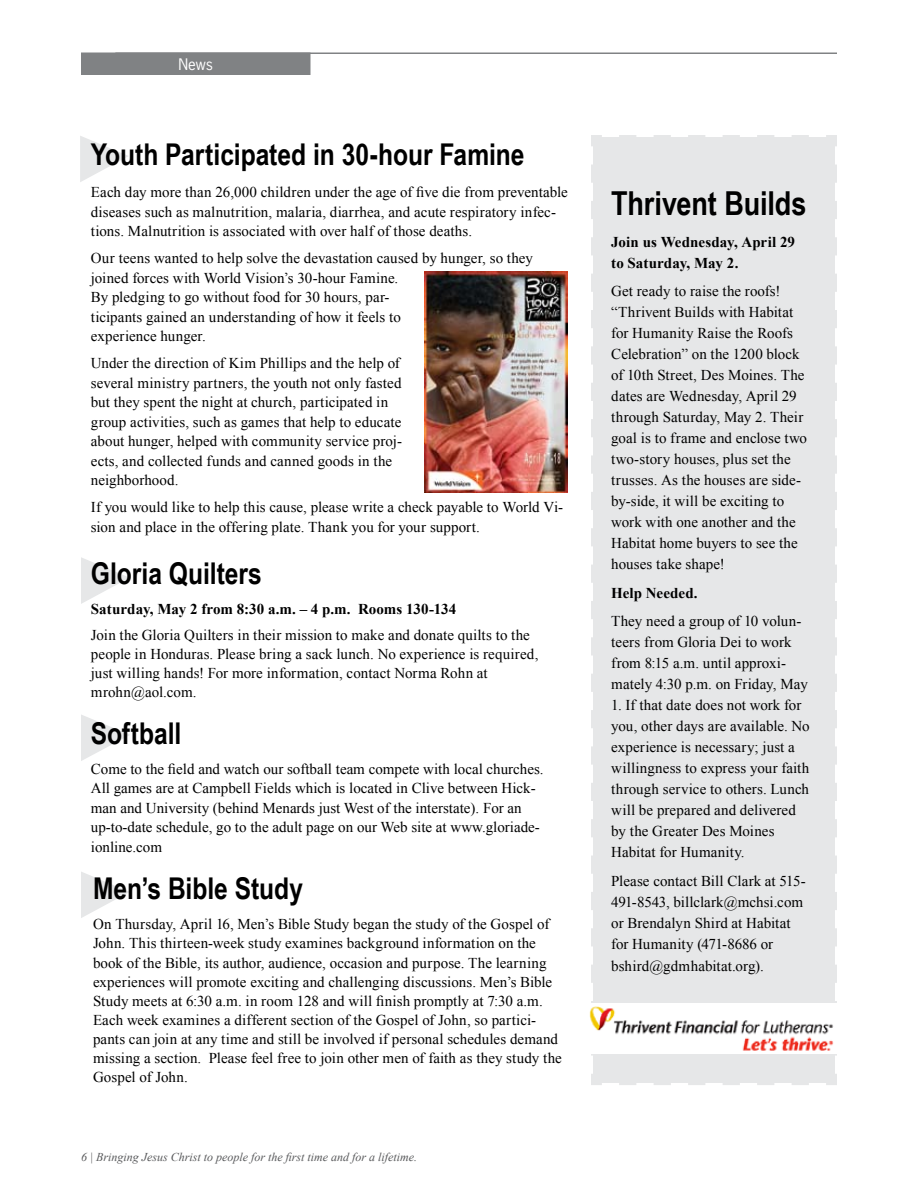
<style>
.page{position:relative;width:918px;height:1188px;background:#fff}
.page>*{position:absolute;margin:0;border:0;box-sizing:border-box;transform-origin:0 0}
.t1{font:700 33px "Arial Narrow";letter-spacing:-.005em;color:#000}
.t2{font:700 30px "Arial Narrow";color:#000}
.t3{font:15px/21px "Times New Roman";letter-spacing:.005em;color:#000}
.t4{font:700 15px/21px "Times New Roman";letter-spacing:.005em;color:#000}
.t5{font:15px "News Gothic Std";color:#fff}
.t6{font:italic 12px "Times New Roman";color:#58595b}
</style>
<div class="page">
<div style="left:591px;top:135px;width:246px;height:950px;background:#e6e7e8"></div>
<hr style="left:115px;top:52px;width:722px;height:2px;background:#808284">
<div style="left:82px;top:53px;width:228px;height:21px;background:#808284"></div>
<div style="left:81px;top:52px;width:229px;height:23px;border:2px solid #808284"></div>
<svg style="left:80px;top:136px;width:48px;height:46px"></svg>
<img style="left:589px;top:1003px;width:248px;height:50px">
<img style="left:424px;top:272px;width:143px;height:221px">
<svg style="left:81px;top:557px;width:48px;height:47px"></svg>
<svg style="left:81px;top:715px;width:49px;height:46px"></svg>
<svg style="left:81px;top:872px;width:48px;height:46px"></svg>
<p class="t5" style="left:178px;top:54px;width:36px">News</p>
<h2 class="t2" style="left:91px;top:132px;width:435px">Youth Participated in 30-hour Famine</h2>
<p class="t3" style="left:91px;top:182px;width:479px;line-height:19.5px">Each day more than 26,000 children under the age of five die from preventable diseases such as malnutrition, malaria, diarrhea, and acute respiratory infec&shy;tions. Malnutrition is associated with over half of those deaths.</p>
<p class="t3" style="left:91px;top:248px;width:444px;line-height:19.5px">Our teens wanted to help solve the devastation caused by hunger, so they joined forces with World Vision’s 30-hour Famine.<br>By pledging to go without food for 30 hours, par-<br>ticipants gained an understanding of how it feels to<br>experience hunger.</p>
<p class="t3" style="left:91px;top:353px;width:313px;line-height:19.5px">Under the direction of Kim Phillips and the help of several ministry partners, the youth not only fasted but they spent the night at church, participated in group activities, such as games that help to educate about hunger, helped with community service proj&shy;ects, and collected funds and canned goods in the neighborhood.</p>
<p class="t3" style="left:91px;top:497px;width:474px;line-height:19.5px">If you would like to help this cause, please write a check payable to World Vi&shy;sion and place in the offering plate. Thank you for your support.</p>
<h2 class="t2" style="left:91px;top:551px;width:173px">Gloria Quilters</h2>
<p class="t4" style="left:91px;top:598px;width:367px">Saturday, May 2 from 8:30 a.m. – 4 p.m. Rooms 130-134</p>
<p class="t3" style="left:91px;top:625px;width:449px;line-height:19px">Join the Gloria Quilters in their mission to make and donate quilts to the people in Honduras. Please bring a sack lunch. No experience is required, just willing hands! For more information, contact Norma Rohn at mrohn@aol.com.</p>
<h2 class="t2" style="left:91px;top:710px;width:92px">Softball</h2>
<p class="t3" style="left:91px;top:759px;width:454px;line-height:19.5px">Come to the field and watch our softball team compete with local churches.<br>All games are at Campbell Fields which is located in Clive between Hick&shy;man and University (behind Menards just West of the interstate). For an up-to-date schedule, go to the adult page on our Web site at www.gloriade&shy;ionline.com</p>
<h2 class="t2" style="left:93px;top:866px;width:212px">Men’s Bible Study</h2>
<p class="t3" style="left:93px;top:914px;width:470px;line-height:19.2px">On Thursday, April 16, Men’s Bible Study began the study of the Gospel of John. This thirteen-week study examines background information on the book of the Bible, its author, audience, occasion and purpose. The learning experiences will promote exciting and challenging discussions. Men’s Bible Study meets at 6:30 a.m. in room 128 and will finish promptly at 7:30 a.m.<br>Each week examines a different section of the Gospel of John, so partici&shy;pants can join at any time and still be involved if personal schedules demand missing a section. Please feel free to join other men of faith as they study the Gospel of John.</p>
<p class="t6" style="left:90px;top:1148px;width:329px">| Bringing Jesus Christ to people for the first time and for a lifetime.</p>
<h1 class="t1" style="left:611px;top:178px;width:197px">Thrivent Builds</h1>
<p class="t4" style="left:611px;top:231px;width:185px">Join us Wednesday, April 29 to Saturday, May 2.</p>
<p class="t3" style="left:611px;top:281px;width:197px">Get ready to raise the roofs! “Thrivent Builds with Habitat for Humanity Raise the Roofs<br>Celebration” on the 1200 block of 10th Street, Des Moines. The dates are Wednesday, April 29 through Saturday, May 2. Their goal is to frame and enclose two two-story houses, plus set the trusses. As the houses are side&shy;by-side, it will be exciting to work with one another and the<br>Habitat home buyers to see the houses take shape!</p>
<p class="t4" style="left:611px;top:582px;width:88px">Help Needed.</p>
<p class="t3" style="left:611px;top:611px;width:198px">They need a group of 10 volun&shy;teers from Gloria Dei to work from 8:15 a.m. until approxi&shy;mately 4:30 p.m. on Friday, May</p>
<p class="t3" style="left:611px;top:695px;width:200px">1. If that date does not work for you, other days are available. No experience is necessary; just a willingness to express your faith through service to others. Lunch will be prepared and delivered by the Greater Des Moines<br>Habitat for Humanity.</p>
<p class="t3" style="left:611px;top:870px;width:196px">Please contact Bill Clark at 515-<br>491-8543, billclark@mchsi.com or Brendalyn Shird at Habitat for Humanity (471-8686 or</p>
<p class="t3" style="left:611px;top:956px;width:154px">bshird@gdmhabitat.org).</p>
</div>
